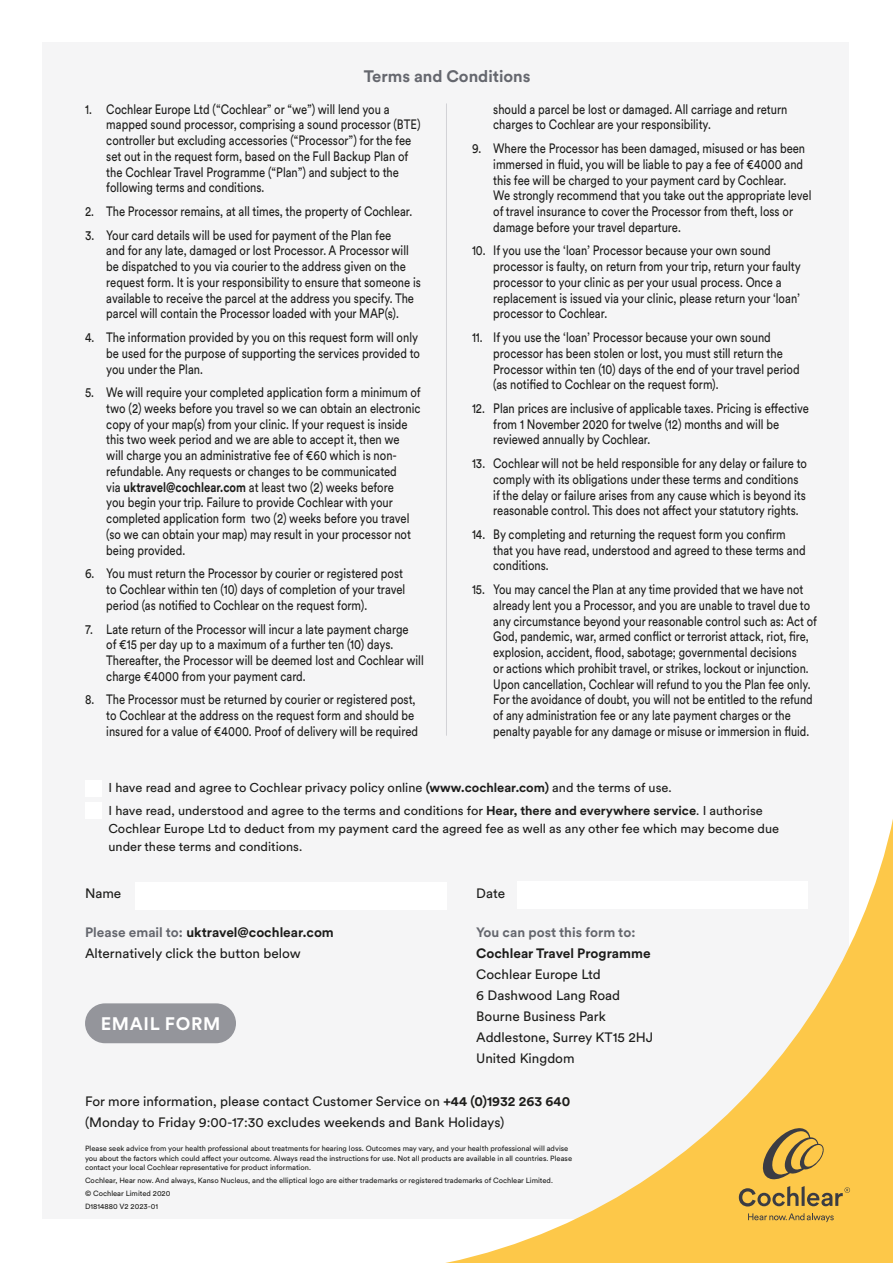
<style>
.page{position:relative;width:893px;height:1263px;background:#fff}
.page>*{position:absolute;margin:0;border:0;box-sizing:border-box;transform-origin:0 0}
.t1{font:700 18px "Circular XX";letter-spacing:.04em;color:#fff}
.t2{font:700 16.5px "Circular XX";color:#65676e}
.t3{font:13.5px/15.8px "Circular XX";color:#1d1d1b;scale:.83 1}
.t4{font:13.5px/21px "Circular XX";color:#1d1d1b}
.t5{font:700 13.5px "Circular XX";color:#1d1d1b}
.t6{font:700 13.5px "Circular XX";color:#65676e}
.t7{font:12.75px/22.5px "Circular XX";color:#1d1d1b}
.t8{font:7.5px/9.8px "Circular XX";color:#1d1d1b}
.s1{font-weight:700}
.s2{font-weight:700;color:#65676e}
</style>
<div class="page">
<div style="left:43px;top:43px;width:806px;height:1176px;background:#f5f5f6"></div>
<hr style="left:446px;top:103px;width:1px;height:633px;background:#d2d2d6">
<div style="left:135px;top:882px;width:311px;height:27px;background:#fff"></div>
<div style="left:85px;top:1003px;width:151px;height:40px;background:#94959b;border-radius:20px"></div>
<div style="left:85px;top:780px;width:17px;height:16px;background:#fff"></div>
<div style="left:85px;top:802px;width:17px;height:17px;background:#fff"></div>
<svg style="left:445px;top:735px;width:448px;height:528px"></svg>
<svg style="left:760px;top:1127px;width:65px;height:53px;background:#caa347"></svg>
<svg style="left:748px;top:1213px;width:86px;height:9px"></svg>
<svg style="left:739px;top:1186px;width:111px;height:20px;background:#bd9a46"></svg>
<p class="t2" style="left:364px;top:65px;width:168px">Terms and Conditions</p>
<p class="t3" style="left:106px;top:100px;width:380px;text-indent:-21px">1. Cochlear Europe Ltd (“Cochlear” or “we”) will lend you a mapped sound processor, comprising a sound processor (BTE) controller but excluding accessories (“Processor”) for the fee set out in the request form, based on the Full Backup Plan of the Cochlear Travel Programme (“Plan”) and subject to the following terms and conditions.</p>
<p class="t3" style="left:85px;top:203px;width:396px">2. The Processor remains, at all times, the property of Cochlear.</p>
<p class="t3" style="left:106px;top:226px;width:381px;text-indent:-21px">3. Your card details will be used for payment of the Plan fee<br>and for any late, damaged or lost Processor. A Processor will be dispatched to you via courier to the address given on the request form. It is your responsibility to ensure that someone is available to receive the parcel at the address you specify. The parcel will contain the Processor loaded with your MAP(s).</p>
<p class="t3" style="left:106px;top:329px;width:379px;text-indent:-21px">4. The information provided by you on this request form will only be used for the purpose of supporting the services provided to you under the Plan.</p>
<p class="t3" style="left:106px;top:384px;width:380px;text-indent:-21px">5. We will require your completed application form a minimum of two (2) weeks before you travel so we can obtain an electronic copy of your map(s) from your clinic. If your request is inside this two week period and we are able to accept it, then we<br>will charge you an administrative fee of €60 which is non&shy;refundable. Any requests or changes to be communicated<br>via <span class="s1">uktravel@cochlear.com</span> at least two (2) weeks before<br>you begin your trip. Failure to provide Cochlear with your completed application form two (2) weeks before you travel (so we can obtain your map) may result in your processor not being provided.</p>
<p class="t3" style="left:106px;top:565px;width:362px;text-indent:-21px">6. You must return the Processor by courier or registered post to Cochlear within ten (10) days of completion of your travel period (as notified to Cochlear on the request form).</p>
<p class="t3" style="left:106px;top:620px;width:384px;text-indent:-21px">7. Late return of the Processor will incur a late payment charge<br>of €15 per day up to a maximum of a further ten (10) days.<br>Thereafter, the Processor will be deemed lost and Cochlear will charge €4000 from your payment card.</p>
<p class="t3" style="left:106px;top:691px;width:377px;text-indent:-21px">8. The Processor must be returned by courier or registered post, to Cochlear at the address on the request form and should be insured for a value of €4000. Proof of delivery will be required</p>
<p class="t3" style="left:493px;top:101px;width:356px">should a parcel be lost or damaged. All carriage and return charges to Cochlear are your responsibility.</p>
<p class="t3" style="left:493px;top:140px;width:385px;text-indent:-21px">9. Where the Processor has been damaged, misused or has been immersed in fluid, you will be liable to pay a fee of €4000 and this fee will be charged to your payment card by Cochlear.<br>We strongly recommend that you take out the appropriate level of travel insurance to cover the Processor from theft, loss or damage before your travel departure.</p>
<p class="t3" style="left:493px;top:242px;width:372px;text-indent:-21px">10. If you use the ‘loan’ Processor because your own sound processor is faulty, on return from your trip, return your faulty processor to your clinic as per your usual process. Once a replacement is issued via your clinic, please return your ‘loan’ processor to Cochlear.</p>
<p class="t3" style="left:493px;top:329px;width:371px;text-indent:-21px">11. If you use the ‘loan’ Processor because your own sound processor has been stolen or lost, you must still return the Processor within ten (10) days of the end of your travel period (as notified to Cochlear on the request form).</p>
<p class="t3" style="left:493px;top:400px;width:382px;text-indent:-21px">12. Plan prices are inclusive of applicable taxes. Pricing is effective from 1 November 2020 for twelve (12) months and will be reviewed annually by Cochlear.</p>
<p class="t3" style="left:493px;top:455px;width:379px;text-indent:-21px">13. Cochlear will not be held responsible for any delay or failure to comply with its obligations under these terms and conditions if the delay or failure arises from any cause which is beyond its reasonable control. This does not affect your statutory rights.</p>
<p class="t3" style="left:493px;top:526px;width:378px;text-indent:-21px">14. By completing and returning the request form you confirm that you have read, understood and agreed to these terms and conditions.</p>
<p class="t3" style="left:493px;top:581px;width:391px;text-indent:-21px">15. You may cancel the Plan at any time provided that we have not already lent you a Processor, and you are unable to travel due to any circumstance beyond your reasonable control such as: Act of God, pandemic, war, armed conflict or terrorist attack, riot, fire, explosion, accident, flood, sabotage; governmental decisions<br>or actions which prohibit travel, or strikes, lockout or injunction.<br>Upon cancellation, Cochlear will refund to you the Plan fee only.<br>For the avoidance of doubt, you will not be entitled to the refund of any administration fee or any late payment charges or the penalty payable for any damage or misuse or immersion in fluid.</p>
<p class="t7" style="left:108px;top:776px;width:656px">I have read and agree to Cochlear privacy policy online <span class="s1">(www.cochlear.com)</span> and the terms of use.<br>I have read, understood and agree to the terms and conditions for <span class="s1">Hear, there and everywhere service</span>. I authorise</p>
<p class="t7" style="left:108px;top:819px;width:672px;line-height:18px">Cochlear Europe Ltd to deduct from my payment card the agreed fee as well as any other fee which may become due under these terms and conditions.</p>
<p class="t4" style="left:85px;top:882px;width:38px">Name</p>
<p class="t4" style="left:85px;top:921px;width:250px"><span class="s2">Please email to:</span> <span class="s1">uktravel@cochlear.com<br></span>Alternatively click the button below</p>
<p class="t6" style="left:476px;top:923px;width:161px">You can post this form to:</p>
<p class="t4" style="left:476px;top:882px;width:30px">Date</p>
<p class="t5" style="left:476px;top:944px;width:176px">Cochlear Travel Programme</p>
<p class="t4" style="left:476px;top:963px;width:179px">Cochlear Europe Ltd<br>6 Dashwood Lang Road<br>Bourne Business Park<br>Addlestone, Surrey KT15 2HJ<br>United Kingdom</p>
<p class="t4" style="left:85px;top:1090px;width:487px">For more information, please contact Customer Service on <span class="s1">+44 (0)1932 263 640 </span>(Monday to Friday 9:00-17:30 excludes weekends and Bank Holidays)</p>
<h1 class="t1" style="left:101px;top:1011px;width:121px">EMAIL FORM</h1>
<p class="t8" style="left:85px;top:1143px;width:489px">Please seek advice from your health professional about treatments for hearing loss. Outcomes may vary, and your health professional will advise you about the factors which could affect your outcome. Always read the instructions for use. Not all products are available in all countries. Please contact your local Cochlear representative for product information.</p>
<p class="t8" style="left:85px;top:1174px;width:469px;line-height:12.8px">Cochlear, Hear now. And always, Kanso Nucleus, and the elliptical logo are either trademarks or registered trademarks of Cochlear Limited. © Cochlear Limited 2020<br>D1814880 V2 2023-01</p>
</div>
